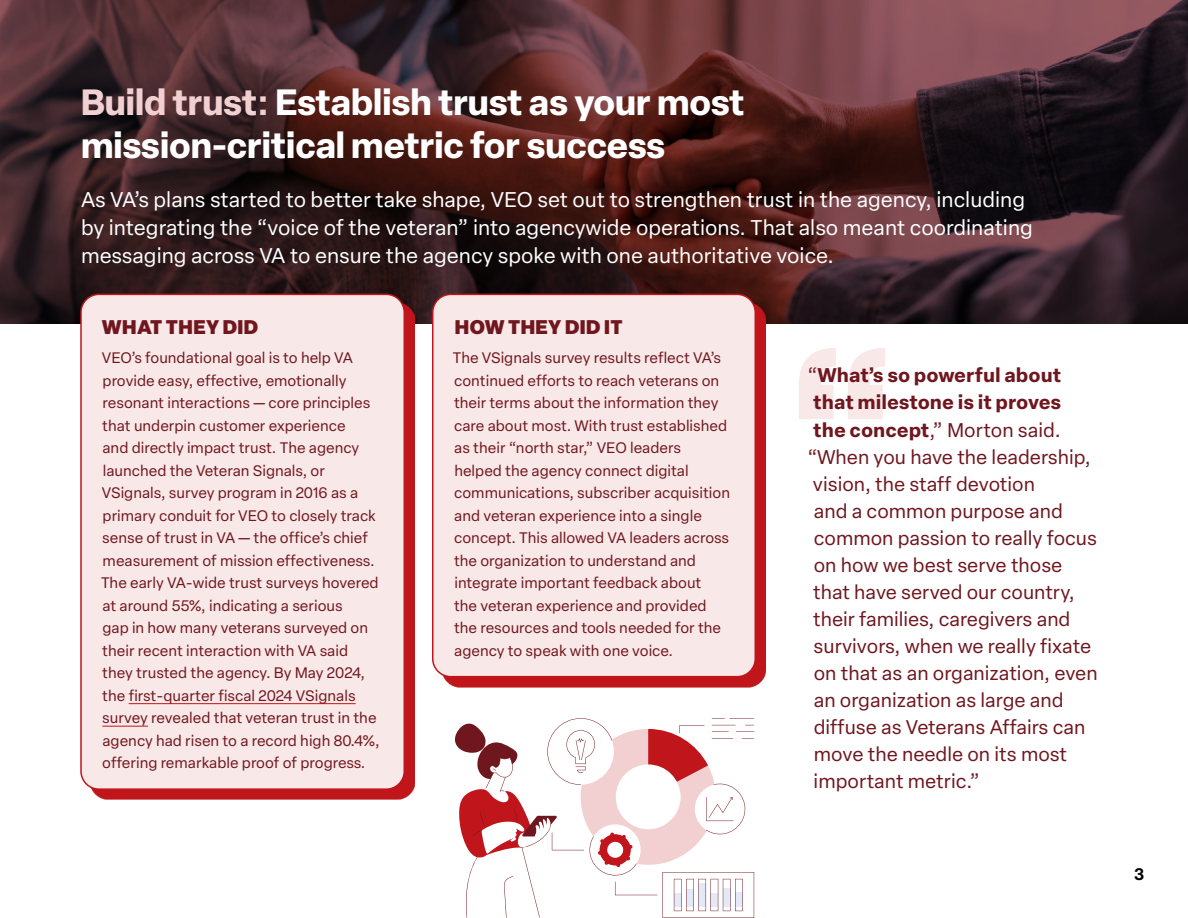
<style>
.page{position:relative;width:1188px;height:918px;background:#fff}
.page>*{position:absolute;margin:0;border:0;box-sizing:border-box;transform-origin:0 0}
.t1{font:900 204.75px "Elza";color:#f9e8e8}
.t2{font:700 36px/43.2px "Elza";color:#fff}
.t3{font:21px/28.2px "Elza Text";color:#fff}
.t4{font:19.5px "Elza Text";color:#70161e}
.t5{font:700 19.5px "Elza Text";color:#70161e}
.t6{font:900 19.5px "Elza";letter-spacing:.02em;color:#70161e}
.t7{font:600 16.5px "Elza";color:#000}
.t8{font:15px/22.5px "Elza Text";color:#70161e}
.s1{color:#f2d0d1}
.s2{font-weight:400}
.s3{font-weight:700}
</style>
<div class="page">
<svg style="left:455px;top:718px;width:299px;height:200px"></svg>
<svg style="left:0;top:0;width:1188px;height:324px;background:#432325"></svg>
<div style="left:90px;top:303px;width:325px;height:496px;background:#bf151b"></div>
<div style="left:81px;top:294px;width:323px;height:495px;background:#f9e8e8;border-radius:18px"></div>
<hr style="left:129px;top:703px;width:227px;height:1px;background:#bf151b">
<hr style="left:102px;top:726px;width:46px;height:1px;background:#bf151b">
<div style="left:80px;top:294px;width:325px;height:496px;border:2px solid #bf151b;border-radius:18px"></div>
<div style="left:441px;top:303px;width:325px;height:384px;background:#bf151b"></div>
<div style="left:433px;top:294px;width:322px;height:383px;background:#f9e8e8;border-radius:18px"></div>
<div style="left:432px;top:294px;width:324px;height:383px;border:2px solid #bf151b;border-radius:18px"></div>
<h2 class="t2" style="left:81px;top:80px;width:665px"><span class="s1">Build trust:</span> Establish trust as your most mission-critical metric for success</h2>
<p class="t3" style="left:81px;top:184px;width:953px">As VA’s plans started to better take shape, VEO set out to strengthen trust in the agency, including by integrating the “voice of the veteran” into agencywide operations. That also meant coordinating messaging across VA to ensure the agency spoke with one authoritative voice.</p>
<h3 class="t6" style="left:102px;top:313px;width:158px">WHAT THEY DID</h3>
<p class="t8" style="left:101px;top:346px;width:280px">VEO’s foundational goal is to help VA provide easy, effective, emotionally resonant interactions — core principles that underpin customer experience<br>and directly impact trust. The agency launched the Veteran Signals, or VSignals, survey program in 2016 as a primary conduit for VEO to closely track sense of trust in VA — the office’s chief measurement of mission effectiveness.<br>The early VA-wide trust surveys hovered at around 55%, indicating a serious<br>gap in how many veterans surveyed on their recent interaction with VA said they trusted the agency. By May 2024, the first-quarter fiscal 2024 VSignals survey revealed that veteran trust in the agency had risen to a record high 80.4%, offering remarkable proof of progress.</p>
<h3 class="t6" style="left:455px;top:313px;width:169px">HOW THEY DID IT</h3>
<p class="t8" style="left:453px;top:346px;width:279px">The VSignals survey results reflect VA’s continued efforts to reach veterans on their terms about the information they care about most. With trust established as their “north star,” VEO leaders helped the agency connect digital communications, subscriber acquisition and veteran experience into a single concept. This allowed VA leaders across the organization to understand and integrate important feedback about<br>the veteran experience and provided the resources and tools needed for the agency to speak with one voice.</p>
<h1 class="t1" style="left:780px;top:278px;width:122px">“</h1>
<h3 class="t5" style="left:808px;top:361px;width:255px"><span class="s2">“</span>What’s so powerful about</h3>
<h3 class="t5" style="left:813px;top:388px;width:250px">that milestone is it proves</h3>
<h3 class="t4" style="left:813px;top:415px;width:249px"><span class="s3">the concept</span>,” Morton said.</h3>
<h3 class="t4" style="left:808px;top:442px;width:285px">“When you have the leadership,</h3>
<h3 class="t4" style="left:813px;top:469px;width:224px">vision, the staff devotion</h3>
<h3 class="t4" style="left:814px;top:496px;width:251px">and a common purpose and</h3>
<h3 class="t4" style="left:814px;top:523px;width:285px">common passion to really focus</h3>
<h3 class="t4" style="left:814px;top:550px;width:250px">on how we best serve those</h3>
<h3 class="t4" style="left:813px;top:577px;width:263px">that have served our country,</h3>
<h3 class="t4" style="left:813px;top:604px;width:259px">their families, caregivers and</h3>
<h3 class="t4" style="left:814px;top:631px;width:279px">survivors, when we really fixate</h3>
<h3 class="t4" style="left:814px;top:658px;width:286px">on that as an organization, even</h3>
<h3 class="t4" style="left:814px;top:685px;width:251px">an organization as large and</h3>
<h3 class="t4" style="left:814px;top:712px;width:273px">diffuse as Veterans Affairs can</h3>
<h3 class="t4" style="left:814px;top:739px;width:255px">move the needle on its most</h3>
<h3 class="t4" style="left:814px;top:766px;width:168px">important metric.”</h3>
<p class="t7" style="left:1134px;top:862px;width:12px">3</p>
</div>
